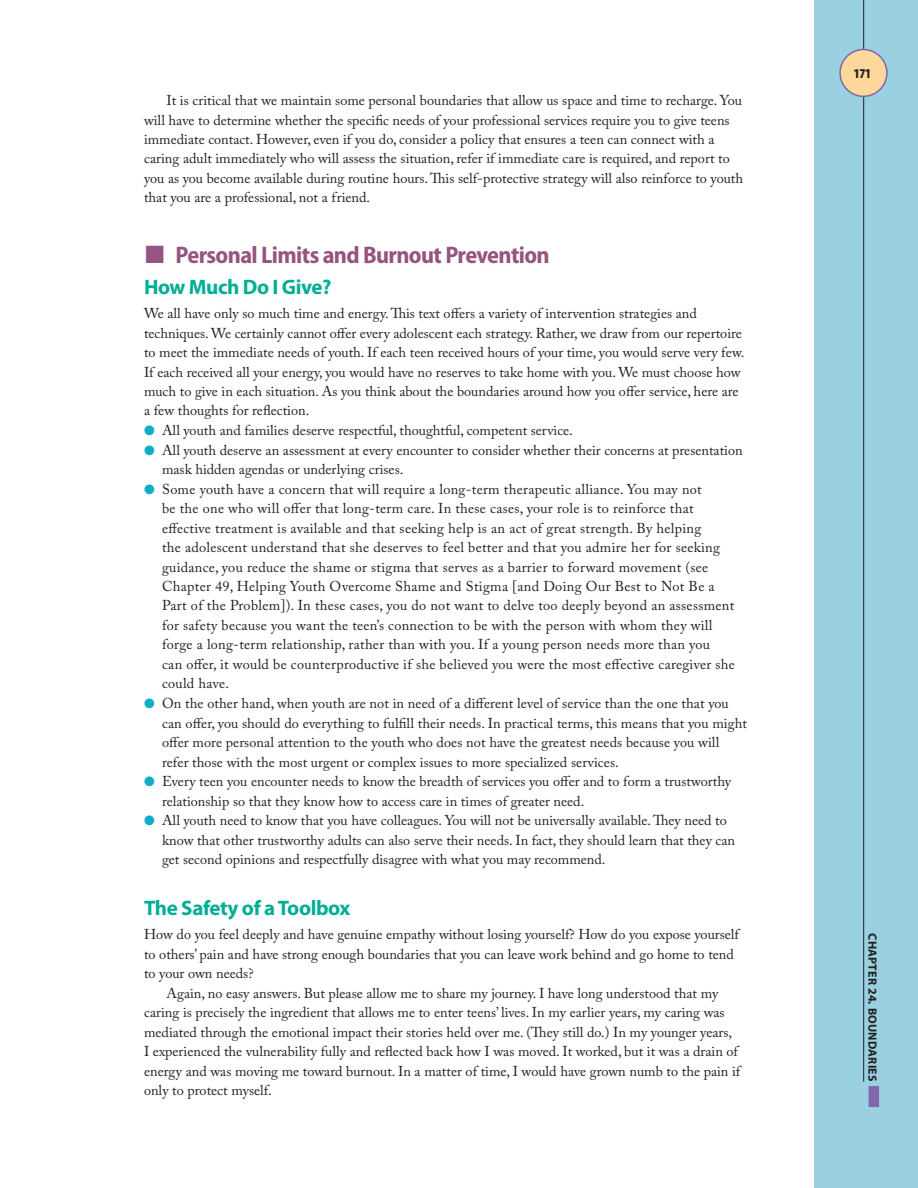
<style>
.page{position:relative;width:918px;height:1188px;background:#fff}
.page>*{position:absolute;margin:0;border:0;box-sizing:border-box;transform-origin:0 0}
.t1{font:700 semi-condensed 24px "Myriad Pro";letter-spacing:-.025em;color:#965481}
.t2{font:700 21px "Myriad Pro";letter-spacing:-.02em;color:#00ae95}
.t3{font:14.25px/19.5px "Adobe Caslon Pro";color:#231f20}
.t4{font:14.25px/19.5px "Adobe Caslon Pro";letter-spacing:.02em;color:#231f20}
.t5{font:900 condensed 13.5px "Myriad Pro";color:#231f20}
.t6{font:700 12px "Myriad Pro";letter-spacing:.02em;color:#231f20}
.s1{color:#0fadc8}
</style>
<div class="page">
<div style="left:815px;top:0;width:103px;height:1188px;background:#99d1e1"></div>
<div style="left:869px;top:1086px;width:10px;height:21px;background:#7f66ad"></div>
<hr style="left:863px;top:0;width:1px;height:1082px;background:#231f20">
<div style="left:840px;top:50px;width:47px;height:46px;background:#fed79a;border-radius:50%"></div>
<div style="left:839px;top:49px;width:49px;height:48px;border:2px solid #7f66ad;border-radius:50%"></div>
<p class="t3" style="left:144px;top:90px;width:601px;text-indent:23px">It is critical that we maintain some personal boundaries that allow us space and time to recharge. You will have to determine whether the specific needs of your professional services require you to give teens immediate contact. However, even if you do, consider a policy that ensures a teen can connect with a caring adult immediately who will assess the situation, refer if immediate care is required, and report to you as you become available during routine hours. This self-protective strategy will also reinforce to youth that you are a professional, not a friend.</p>
<h1 class="t1" style="left:176px;top:241px;width:376px">Personal Limits and Burnout Prevention</h1>
<h2 class="t2" style="left:144px;top:275px;width:189px">How Much Do I Give?</h2>
<p class="t3" style="left:144px;top:303px;width:602px">We all have only so much time and energy. This text offers a variety of intervention strategies and techniques. We certainly cannot offer every adolescent each strategy. Rather, we draw from our repertoire to meet the immediate needs of youth. If each teen received hours of your time, you would serve very few.<br>If each received all your energy, you would have no reserves to take home with you. We must choose how much to give in each situation. As you think about the boundaries around how you offer service, here are a few thoughts for reflection.</p>
<p class="t3" style="left:144px;top:420px;width:430px"><span class="s1">●</span> All youth and families deserve respectful, thoughtful, competent service.</p>
<p class="t3" style="left:162px;top:440px;width:582px;text-indent:-18px"><span class="s1">●</span> All youth deserve an assessment at every encounter to consider whether their concerns at presentation mask hidden agendas or underlying crises.</p>
<p class="t4" style="left:162px;top:479px;width:574px;text-indent:-18px"><span class="s1">●</span> Some youth have a concern that will require a long-term therapeutic alliance. You may not<br>be the one who will offer that long-term care. In these cases, your role is to reinforce that effective treatment is available and that seeking help is an act of great strength. By helping<br>the adolescent understand that she deserves to feel better and that you admire her for seeking guidance, you reduce the shame or stigma that serves as a barrier to forward movement (see Chapter 49, Helping Youth Overcome Shame and Stigma [and Doing Our Best to Not Be a Part of the Problem]). In these cases, you do not want to delve too deeply beyond an assessment for safety because you want the teen’s connection to be with the person with whom they will forge a long-term relationship, rather than with you. If a young person needs more than you<br>can offer, it would be counterproductive if she believed you were the most effective caregiver she could have.</p>
<p class="t3" style="left:162px;top:693px;width:587px;text-indent:-18px"><span class="s1">●</span> On the other hand, when youth are not in need of a different level of service than the one that you can offer, you should do everything to fulfill their needs. In practical terms, this means that you might offer more personal attention to the youth who does not have the greatest needs because you will refer those with the most urgent or complex issues to more specialized services.</p>
<p class="t3" style="left:162px;top:771px;width:571px;text-indent:-18px"><span class="s1">●</span> Every teen you encounter needs to know the breadth of services you offer and to form a trustworthy relationship so that they know how to access care in times of greater need.</p>
<p class="t3" style="left:162px;top:810px;width:575px;text-indent:-18px"><span class="s1">●</span> All youth need to know that you have colleagues. You will not be universally available. They need to know that other trustworthy adults can also serve their needs. In fact, they should learn that they can get second opinions and respectfully disagree with what you may recommend.</p>
<h2 class="t2" style="left:144px;top:896px;width:208px">The Safety of a Toolbox</h2>
<p class="t3" style="left:144px;top:924px;width:596px">How do you feel deeply and have genuine empathy without losing yourself? How do you expose yourself to others’ pain and have strong enough boundaries that you can leave work behind and go home to tend to your own needs?</p>
<p class="t3" style="left:144px;top:983px;width:598px;text-indent:23px">Again, no easy answers. But please allow me to share my journey. I have long understood that my caring is precisely the ingredient that allows me to enter teens’ lives. In my earlier years, my caring was mediated through the emotional impact their stories held over me. (They still do.) In my younger years, I experienced the vulnerability fully and reflected back how I was moved. It worked, but it was a drain of energy and was moving me toward burnout. In a matter of time, I would have grown numb to the pain if only to protect myself.</p>
<p class="t5" style="left:854px;top:66px;width:19px">171</p>
<p class="t6" style="left:879px;top:933px;width:150px;rotate:90deg">Chapter 24. Boundaries</p>
</div>
